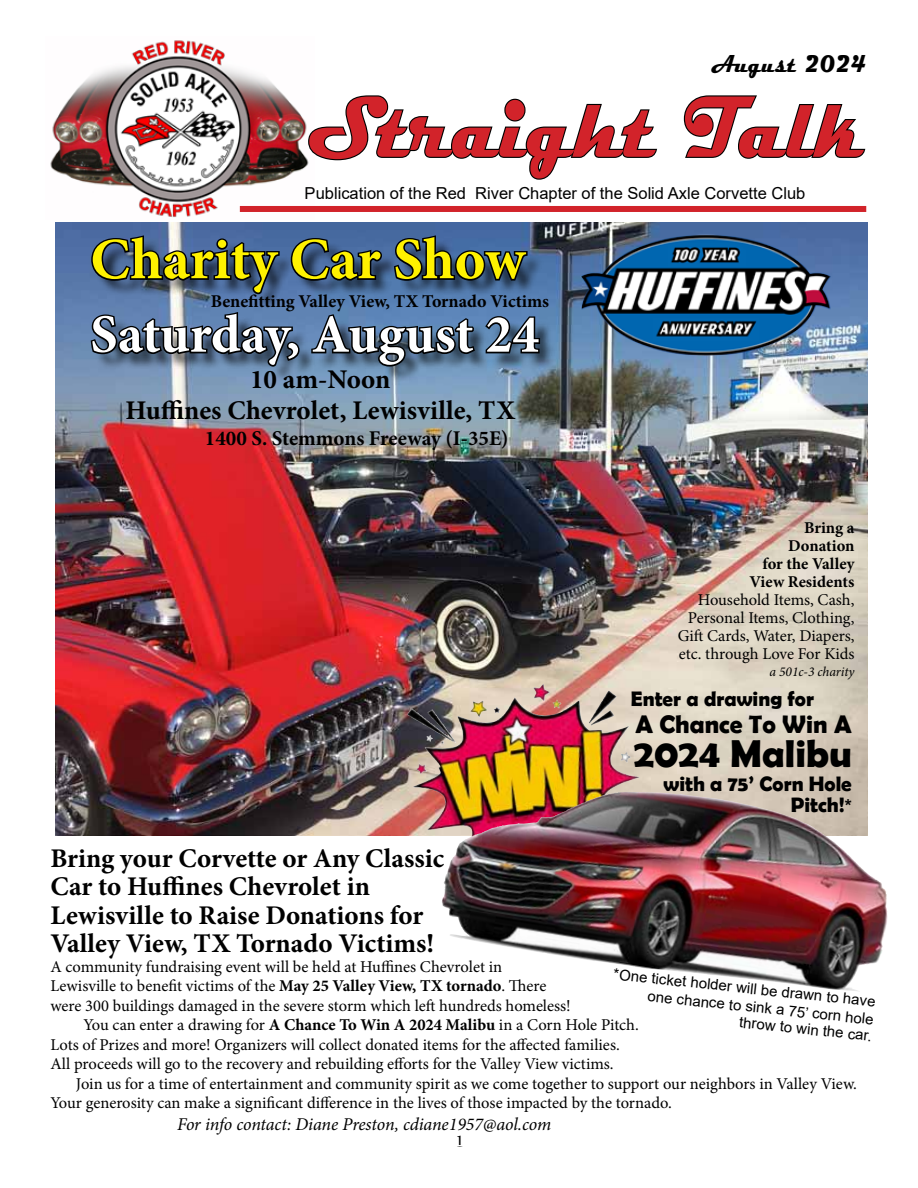
<style>
.page{position:relative;width:918px;height:1188px;background:#fff}
.page>*{position:absolute;margin:0;border:0;box-sizing:border-box;transform-origin:0 0}
.t1{font:700 87.75px "Magneto";letter-spacing:.01em;color:#d2232a;scale:.83 1}
.t2{font:700 58.5px "Minion Pro";letter-spacing:-.005em;color:#fff200}
.t3{font:700 54px "Minion Pro";color:#fff}
.t4{font:700 39px "Berlin Sans FB Demi";color:#000}
.t5{font:700 27px/28.5px "Minion Pro";color:#000}
.t6{font:700 25.5px "Berlin Sans FB Demi";color:#000}
.t7{font:700 24.75px "Magneto";letter-spacing:.01em;color:#000;scale:.83 1}
.t8{font:700 21px/21px "Berlin Sans FB Demi";color:#000;text-align:right}
.t9{font:700 21px "Minion Pro";color:#000}
.t10{font:italic 18px "Minion Pro";letter-spacing:-.01em;color:#000}
.t11{font:700 18px "Minion Pro";color:#000}
.t12{font:18px "Minion Pro";color:#000}
.t13{font:16.5px/18px "Minion Pro";color:#000;text-align:right}
.t14{font:16.5px "Arial";color:#000}
.t15{font:700 16.5px/18px "Minion Pro";color:#000;text-align:right}
.t16{font:15px/18px "Arial";color:#000;text-align:right}
.t17{font:italic 13.5px "Minion Pro";color:#000}
.s1{font-family:"Arial";font-size:18px}
.s2{font-weight:700}
</style>
<div class="page">
<img style="left:50px;top:40px;width:257px;height:178px">
<svg style="left:307px;top:95px;width:350px;height:85px"></svg>
<svg style="left:683px;top:95px;width:183px;height:64px"></svg>
<div style="left:240px;top:206px;width:626px;height:6px;background:#d2232a"></div>
<img style="left:55px;top:223px;width:812px;height:612px">
<svg style="left:90px;top:233px;width:191px;height:63px"></svg>
<svg style="left:289px;top:237px;width:94px;height:2px"></svg>
<svg style="left:392px;top:233px;width:137px;height:6px"></svg>
<svg style="left:89px;top:310px;width:6px;height:58px"></svg>
<div style="left:95px;top:239px;width:462px;height:144px;background:#000;opacity:.75"></div>
<img style="left:569px;top:223px;width:279px;height:147px">
<img style="left:413px;top:684px;width:204px;height:109px">
<img style="left:442px;top:792px;width:442px;height:199px">
<h3 class="t7" style="left:712px;top:49px;width:188px">August 2024</h3>
<h1 class="t1" style="left:307px;top:77px;width:673px">Straight Talk</h1>
<p class="t14" style="left:305px;top:182px;width:502px">Publication of the Red River Chapter of the Solid Axle Corvette Club</p>
<h2 class="t2" style="left:90px;top:218px;width:436px">Charity Car Show</h2>
<h3 class="t3" style="left:90px;top:296px;width:451px">Saturday, August 24</h3>
<p class="t11" style="left:211px;top:288px;width:340px">Benefitting Valley View, TX Tornado Victims</p>
<h3 class="t5" style="left:126px;top:363px;width:391px;line-height:31.5px;text-align:center">10 am-Noon<br>Huffines Chevrolet, Lewisville, TX</h3>
<p class="t9" style="left:205px;top:423px;width:305px">1400 S. Stemmons Freeway (I-35E)</p>
<p class="t15" style="left:749px;top:519px;width:107px">Bring a<br>Donation<br>for the Valley<br>View Residents</p>
<p class="t13" style="left:678px;top:591px;width:178px">Household Items, Cash,<br>Personal Items, Clothing,<br>Gift Cards, Water, Diapers, etc. through Love For Kids</p>
<p class="t17" style="left:769px;top:662px;width:87px">a 501c-3 charity</p>
<p class="t8" style="left:631px;top:688px;width:185px">Enter a drawing for</p>
<h3 class="t6" style="left:635px;top:709px;width:218px">A Chance To Win A</h3>
<h3 class="t4" style="left:634px;top:731px;width:219px">2024 Malibu</h3>
<p class="t8" style="left:663px;top:773px;width:190px">with a 75’ Corn Hole<br>Pitch!<span class="s1">*</span></p>
<h3 class="t5" style="left:50px;top:843px;width:395px">Bring your Corvette or Any Classic<br>Car to Huffines Chevrolet in<br>Lewisville to Raise Donations for<br>Valley View, TX Tornado Victims!</h3>
<p class="t13" style="left:50px;top:957px;width:453px">A community fundraising event will be held at Huffines Chevrolet in</p>
<p class="t13" style="left:50px;top:977px;width:498px">Lewisville to benefit victims of the <span class="s2">May 25 Valley View, TX tornado</span>. There</p>
<p class="t13" style="left:50px;top:996px;width:522px">were 300 buildings damaged in the severe storm which left hundreds homeless!</p>
<p class="t13" style="left:83px;top:1016px;width:557px">You can enter a drawing for <span class="s2">A Chance To Win A 2024 Malibu</span> in a Corn Hole Pitch.</p>
<p class="t13" style="left:50px;top:1035px;width:571px">Lots of Prizes and more! Organizers will collect donated items for the affected families.</p>
<p class="t13" style="left:50px;top:1055px;width:565px">All proceeds will go to the recovery and rebuilding efforts for the Valley View victims.</p>
<p class="t13" style="left:76px;top:1074px;width:783px">Join us for a time of entertainment and community spirit as we come together to support our neighbors in Valley View.</p>
<p class="t13" style="left:50px;top:1094px;width:623px">Your generosity can make a significant difference in the lives of those impacted by the tornado.</p>
<p class="t10" style="left:177px;top:1112px;width:376px">For info contact: Diane Preston, cdiane1957@aol.com</p>
<p class="t16" style="left:614px;top:965px;width:265px;rotate:6deg">*One ticket holder will be drawn to have one chance to sink a 75’ corn hole</p>
<p class="t16" style="left:740px;top:1013px;width:135px;rotate:6deg">throw to win the car.</p>
<p class="t12" style="left:456px;top:1129px;width:10px">1</p>
</div>
